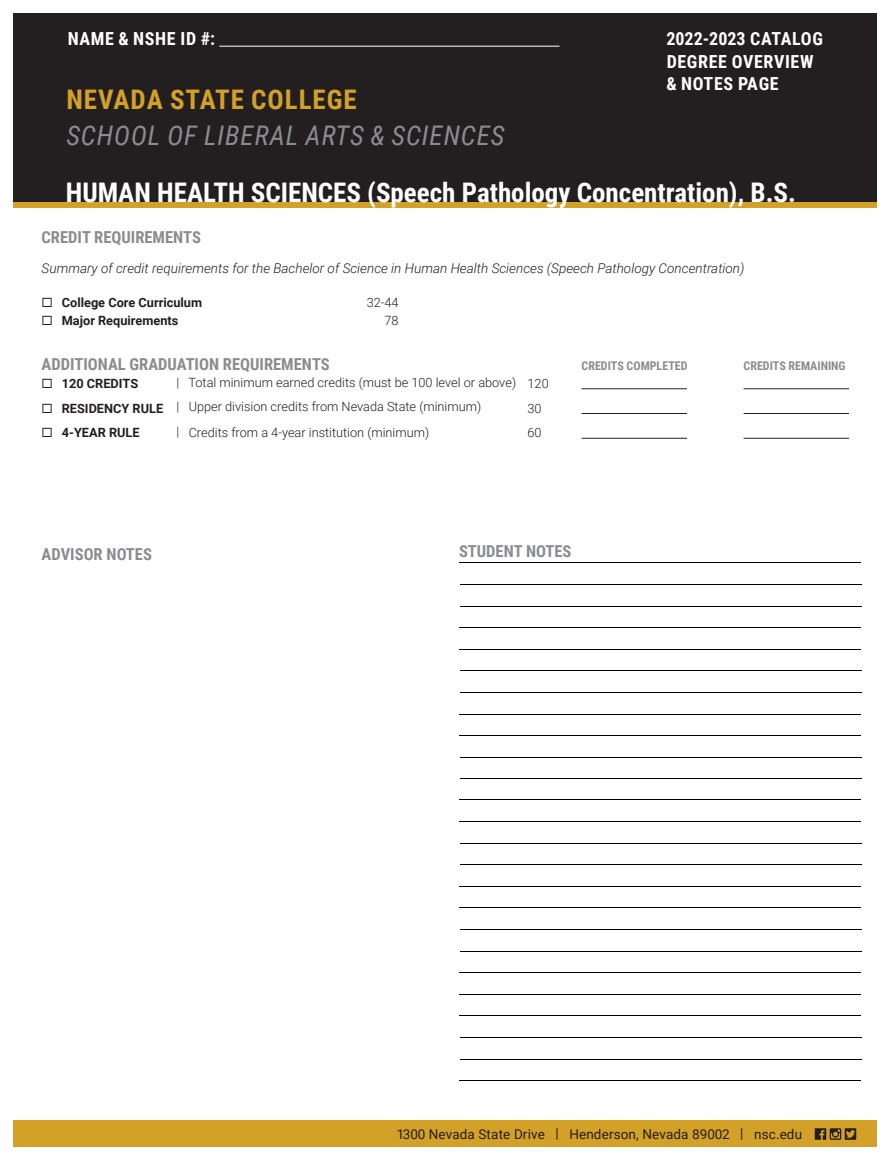
<style>
.page{position:relative;width:891px;height:1161px;background:#fff}
.page>*{position:absolute;margin:0;border:0;box-sizing:border-box;transform-origin:0 0}
.t1{font:700 27px "Roboto Condensed";color:#fff}
.t2{font:italic 27px "Roboto Condensed";letter-spacing:.035em;color:#8a8c8f}
.t3{font:700 27px "Roboto Condensed";letter-spacing:.035em;color:#d3a028}
.t4{font:700 18px "Roboto Condensed";letter-spacing:.035em;color:#fff}
.t5{font:700 18px "Roboto Condensed";color:#fff}
.t6{font:700 16.5px "Roboto Condensed";color:#8a8c8f}
.t7{font:italic 300 13.5px "Roboto";color:#231f20}
.t8{font:13.5px "Roboto";letter-spacing:.01em;color:#231f20}
.t9{font:300 12.75px "Roboto";color:#231f20}
.t10{font:700 12.75px "Roboto";color:#231f20}
.t11{font:700 12px "Roboto Condensed";color:#8a8c8f}
.s1{font-weight:700}
</style>
<div class="page">
<div style="left:14px;top:1120px;width:864px;height:28px;background:#d3a028"></div>
<div style="left:14px;top:202px;width:864px;height:6px;background:#d3a028"></div>
<svg style="left:845px;top:1128px;width:11px;height:12px"></svg>
<svg style="left:815px;top:1128px;width:40px;height:12px"></svg>
<hr style="left:582px;top:388px;width:105px;height:1px;background:#231f20">
<hr style="left:744px;top:388px;width:105px;height:1px;background:#231f20">
<hr style="left:582px;top:413px;width:105px;height:1px;background:#231f20">
<hr style="left:744px;top:413px;width:105px;height:1px;background:#231f20">
<hr style="left:582px;top:438px;width:105px;height:1px;background:#231f20">
<hr style="left:744px;top:438px;width:105px;height:1px;background:#231f20">
<div style="left:14px;top:14px;width:864px;height:188px;background:#231f20"></div>
<hr style="left:219px;top:46px;width:341px;height:1px;background:#fff">
<hr style="left:460px;top:563px;width:401px;height:1px;background:#000">
<hr style="left:460px;top:584px;width:402px;height:1px;background:#000">
<hr style="left:460px;top:606px;width:402px;height:1px;background:#000">
<hr style="left:460px;top:627px;width:401px;height:1px;background:#000">
<hr style="left:460px;top:649px;width:401px;height:1px;background:#000">
<hr style="left:460px;top:671px;width:402px;height:1px;background:#000">
<hr style="left:460px;top:692px;width:402px;height:1px;background:#000">
<hr style="left:460px;top:714px;width:401px;height:1px;background:#000">
<hr style="left:460px;top:735px;width:401px;height:1px;background:#000">
<hr style="left:460px;top:757px;width:402px;height:1px;background:#000">
<hr style="left:460px;top:779px;width:402px;height:1px;background:#000">
<hr style="left:460px;top:800px;width:401px;height:1px;background:#000">
<hr style="left:460px;top:821px;width:401px;height:1px;background:#000">
<hr style="left:460px;top:843px;width:402px;height:1px;background:#000">
<hr style="left:460px;top:865px;width:402px;height:1px;background:#000">
<hr style="left:460px;top:886px;width:401px;height:1px;background:#000">
<hr style="left:460px;top:908px;width:401px;height:1px;background:#000">
<hr style="left:460px;top:929px;width:402px;height:1px;background:#000">
<hr style="left:460px;top:951px;width:402px;height:1px;background:#000">
<hr style="left:460px;top:973px;width:401px;height:1px;background:#000">
<hr style="left:460px;top:994px;width:401px;height:1px;background:#000">
<hr style="left:460px;top:1016px;width:401px;height:1px;background:#000">
<hr style="left:460px;top:1037px;width:402px;height:1px;background:#000">
<hr style="left:460px;top:1059px;width:402px;height:1px;background:#000">
<hr style="left:460px;top:1081px;width:401px;height:1px;background:#000">
<p class="t4" style="left:68px;top:26px;width:149px">NAME &amp; NSHE ID #:</p>
<p class="t5" style="left:666px;top:26px;width:158px">2022-2023 CATALOG</p>
<p class="t4" style="left:667px;top:49px;width:148px">DEGREE OVERVIEW</p>
<p class="t4" style="left:666px;top:71px;width:114px">&amp; NOTES PAGE</p>
<p class="t3" style="left:66px;top:80px;width:292px">NEVADA STATE COLLEGE</p>
<p class="t2" style="left:66px;top:116px;width:440px">SCHOOL OF LIBERAL ARTS &amp; SCIENCES</p>
<p class="t1" style="left:66px;top:173px;width:732px">HUMAN HEALTH SCIENCES (Speech Pathology Concentration), B.S.</p>
<p class="t6" style="left:42px;top:226px;width:161px">CREDIT REQUIREMENTS</p>
<p class="t7" style="left:42px;top:258px;width:705px">Summary of credit requirements for the Bachelor of Science in Human Health Sciences (Speech Pathology Concentration)</p>
<p class="t10" style="left:62px;top:293px;width:142px">College Core Curriculum</p>
<p class="t9" style="left:367px;top:293px;width:33px">32-44</p>
<p class="t10" style="left:62px;top:311px;width:118px">Major Requirements</p>
<p class="t9" style="left:384px;top:311px;width:16px">78</p>
<p class="t6" style="left:42px;top:352px;width:290px">ADDITIONAL GRADUATION REQUIREMENTS</p>
<p class="t11" style="left:582px;top:357px;width:108px">CREDITS COMPLETED</p>
<p class="t11" style="left:744px;top:357px;width:104px">CREDITS REMAINING</p>
<p class="t10" style="left:62px;top:374px;width:78px">120 CREDITS</p>
<p class="t9" style="left:177px;top:373px;width:374px">| Total minimum earned credits (must be 100 level or above) 120</p>
<p class="t9" style="left:62px;top:398px;width:421px"><span class="s1">RESIDENCY RULE</span> | Upper division credits from Nevada State (minimum)</p>
<p class="t9" style="left:528px;top:399px;width:16px">30</p>
<p class="t10" style="left:62px;top:424px;width:79px">4-YEAR RULE</p>
<p class="t9" style="left:177px;top:424px;width:254px">| Credits from a 4-year institution (minimum)</p>
<p class="t9" style="left:528px;top:424px;width:16px">60</p>
<p class="t6" style="left:42px;top:543px;width:112px">ADVISOR NOTES</p>
<p class="t6" style="left:459px;top:539px;width:114px">STUDENT NOTES</p>
<p class="t8" style="left:397px;top:1125px;width:407px">1300 Nevada State Drive | Henderson, Nevada 89002 | nsc.edu</p>
</div>
